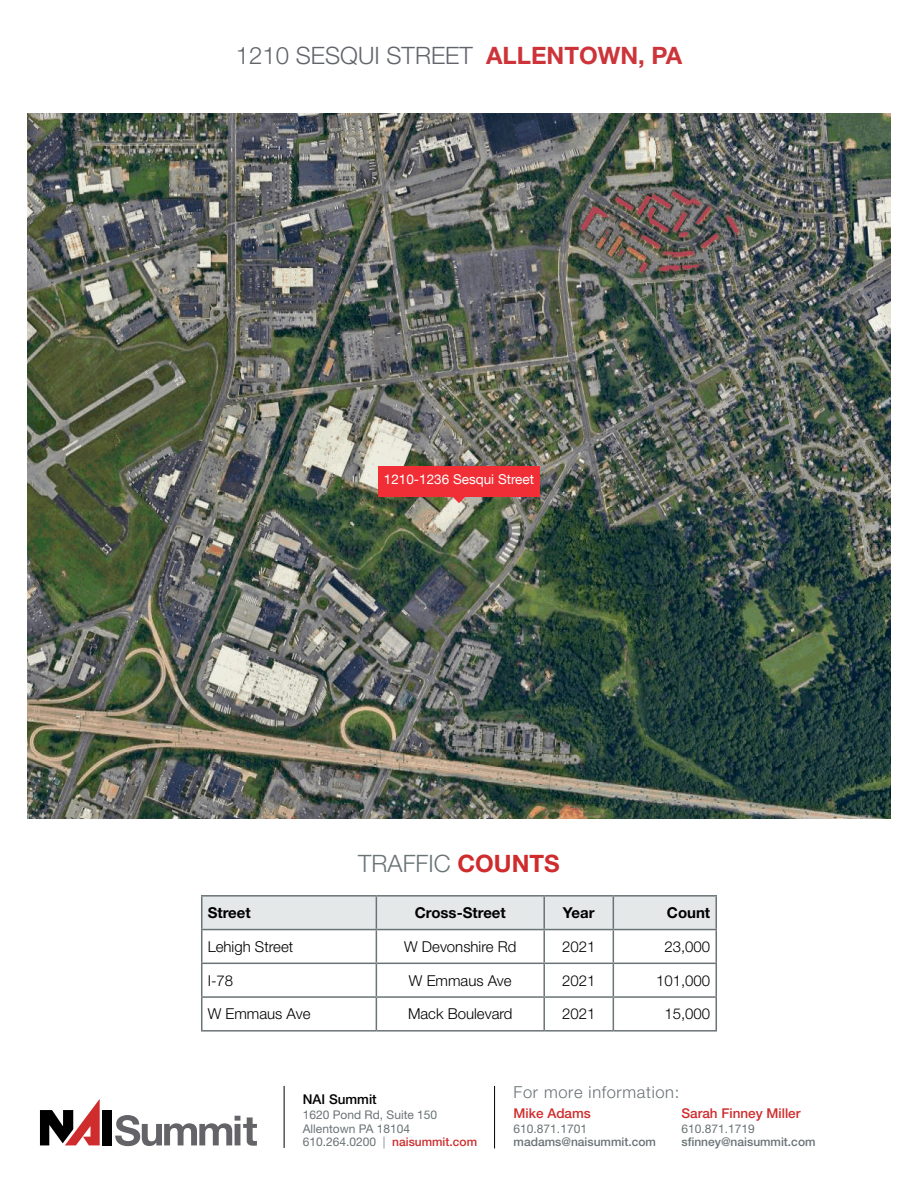
<style>
.page{position:relative;width:918px;height:1188px;background:#fff}
.page>*{position:absolute;margin:0;border:0;box-sizing:border-box;transform-origin:0 0}
.t1{font:300 24px "Helvetica Neue LT Std";color:#61646a}
.t2{font:300 24px "Helvetica Neue LT Std";color:#6a7376}
.t3{font:300 16.5px "Helvetica Neue LT Std";letter-spacing:.04em;color:#6a7376}
.t4{font:300 15px "Helvetica Neue LT Std";color:#000}
.t5{font:700 15px "Helvetica Neue LT Std";color:#000}
.t6{font:500 13.5px "Helvetica Neue LT Std";color:#cf2c2d}
.t7{font:13.5px "Helvetica Neue LT Com";color:#fff}
.t8{font:500 13.5px "Helvetica Neue LT Std";color:#000}
.t9{font:12px/13.5px "Helvetica Neue LT Std";color:#6a7376}
.t10{font:500 12px "Helvetica Neue LT Std";color:#6a7376}
.s1{font-weight:700;color:#cd343a}
.s2{font-weight:700;color:#cf2c2d}
.s3{font-weight:300}
.s4{font-weight:500;color:#cf2c2d}
</style>
<div class="page">
<div style="left:103px;top:1110px;width:9px;height:35px;background:#000"></div>
<svg style="left:40px;top:1099px;width:60px;height:46px"></svg>
<svg style="left:115px;top:1115px;width:142px;height:31px"></svg>
<hr style="left:284px;top:1086px;width:1px;height:62px;background:#000">
<hr style="left:494px;top:1086px;width:1px;height:62px;background:#000">
<div style="left:202px;top:897px;width:514px;height:32px;background:#e4e8e9"></div>
<hr style="left:201px;top:897px;width:1px;height:32px;background:#6a7376">
<hr style="left:201px;top:895px;width:175px;height:2px;background:#6a7376">
<hr style="left:376px;top:895px;width:168px;height:2px;background:#6a7376">
<hr style="left:544px;top:895px;width:69px;height:2px;background:#6a7376">
<hr style="left:613px;top:895px;width:104px;height:2px;background:#6a7376">
<hr style="left:376px;top:897px;width:1px;height:32px;background:#6a7376">
<hr style="left:543px;top:897px;width:2px;height:32px;background:#6a7376">
<hr style="left:613px;top:897px;width:1px;height:32px;background:#6a7376">
<hr style="left:716px;top:897px;width:1px;height:32px;background:#6a7376">
<hr style="left:201px;top:929px;width:175px;height:1px;background:#6a7376">
<hr style="left:376px;top:929px;width:168px;height:1px;background:#6a7376">
<hr style="left:544px;top:929px;width:69px;height:1px;background:#6a7376">
<hr style="left:613px;top:929px;width:104px;height:1px;background:#6a7376">
<hr style="left:201px;top:930px;width:1px;height:33px;background:#6a7376">
<hr style="left:201px;top:964px;width:1px;height:32px;background:#6a7376">
<hr style="left:201px;top:998px;width:1px;height:32px;background:#6a7376">
<hr style="left:376px;top:930px;width:1px;height:33px;background:#6a7376">
<hr style="left:543px;top:930px;width:2px;height:33px;background:#6a7376">
<hr style="left:613px;top:930px;width:1px;height:33px;background:#6a7376">
<hr style="left:716px;top:930px;width:1px;height:33px;background:#6a7376">
<hr style="left:376px;top:964px;width:1px;height:32px;background:#6a7376">
<hr style="left:543px;top:964px;width:2px;height:32px;background:#6a7376">
<hr style="left:613px;top:964px;width:1px;height:32px;background:#6a7376">
<hr style="left:716px;top:964px;width:1px;height:32px;background:#6a7376">
<hr style="left:376px;top:998px;width:1px;height:32px;background:#6a7376">
<hr style="left:543px;top:998px;width:2px;height:32px;background:#6a7376">
<hr style="left:613px;top:998px;width:1px;height:32px;background:#6a7376">
<hr style="left:716px;top:998px;width:1px;height:32px;background:#6a7376">
<hr style="left:201px;top:963px;width:175px;height:1px;background:#6a7376">
<hr style="left:376px;top:963px;width:168px;height:1px;background:#6a7376">
<hr style="left:544px;top:963px;width:69px;height:1px;background:#6a7376">
<hr style="left:613px;top:963px;width:104px;height:1px;background:#6a7376">
<hr style="left:201px;top:996px;width:175px;height:2px;background:#6a7376">
<hr style="left:376px;top:996px;width:168px;height:2px;background:#6a7376">
<hr style="left:544px;top:996px;width:69px;height:2px;background:#6a7376">
<hr style="left:613px;top:996px;width:104px;height:2px;background:#6a7376">
<hr style="left:201px;top:1030px;width:175px;height:2px;background:#6a7376">
<hr style="left:376px;top:1030px;width:168px;height:2px;background:#6a7376">
<hr style="left:544px;top:1030px;width:69px;height:2px;background:#6a7376">
<hr style="left:613px;top:1030px;width:104px;height:2px;background:#6a7376">
<img style="left:27px;top:113px;width:864px;height:705px">
<div style="left:378px;top:466px;width:162px;height:30px;background:#f12d35"></div>
<svg style="left:452px;top:496px;width:14px;height:7px"></svg>
<p class="t1" style="left:236px;top:40px;width:448px">1210 SESQUI STREET <span class="s1">ALLENTOWN, PA</span></p>
<p class="t7" style="left:384px;top:471px;width:152px">1210-1236 Sesqui Street</p>
<p class="t2" style="left:358px;top:848px;width:203px">TRAFFIC <span class="s2">COUNTS</span></p>
<p class="t5" style="left:208px;top:903px;width:45px">Street</p>
<p class="t5" style="left:415px;top:903px;width:93px">Cross-Street</p>
<p class="t5" style="left:563px;top:903px;width:33px">Year</p>
<p class="t5" style="left:667px;top:903px;width:45px">Count</p>
<p class="t4" style="left:208px;top:937px;width:87px">Lehigh Street</p>
<p class="t4" style="left:404px;top:937px;width:114px">W Devonshire Rd</p>
<p class="t4" style="left:562px;top:937px;width:35px">2021</p>
<p class="t4" style="left:664px;top:937px;width:47px">23,000</p>
<p class="t4" style="left:208px;top:971px;width:27px">I-78</p>
<p class="t4" style="left:409px;top:971px;width:104px">W Emmaus Ave</p>
<p class="t4" style="left:562px;top:971px;width:35px">2021</p>
<p class="t4" style="left:656px;top:971px;width:56px">101,000</p>
<p class="t4" style="left:208px;top:1005px;width:104px">W Emmaus Ave</p>
<p class="t4" style="left:408px;top:1005px;width:106px">Mack Boulevard</p>
<p class="t4" style="left:562px;top:1005px;width:35px">2021</p>
<p class="t4" style="left:664px;top:1005px;width:47px">15,000</p>
<p class="t8" style="left:303px;top:1091px;width:75px">NAI Summit</p>
<p class="t9" style="left:303px;top:1108px;width:176px">1620 Pond Rd, Suite 150<br>Allentown PA 18104<br>610.264.0200 <span class="s3">|</span> <span class="s4">naisummit.com</span></p>
<p class="t3" style="left:514px;top:1082px;width:167px">For more information:</p>
<p class="t6" style="left:514px;top:1105px;width:79px">Mike Adams</p>
<p class="t9" style="left:514px;top:1121px;width:75px">610.871.1701</p>
<p class="t10" style="left:514px;top:1135px;width:144px">madams@naisummit.com</p>
<p class="t6" style="left:681px;top:1105px;width:121px">Sarah Finney Miller</p>
<p class="t9" style="left:681px;top:1121px;width:75px">610.871.1719</p>
<p class="t10" style="left:681px;top:1135px;width:136px">sfinney@naisummit.com</p>
</div>
